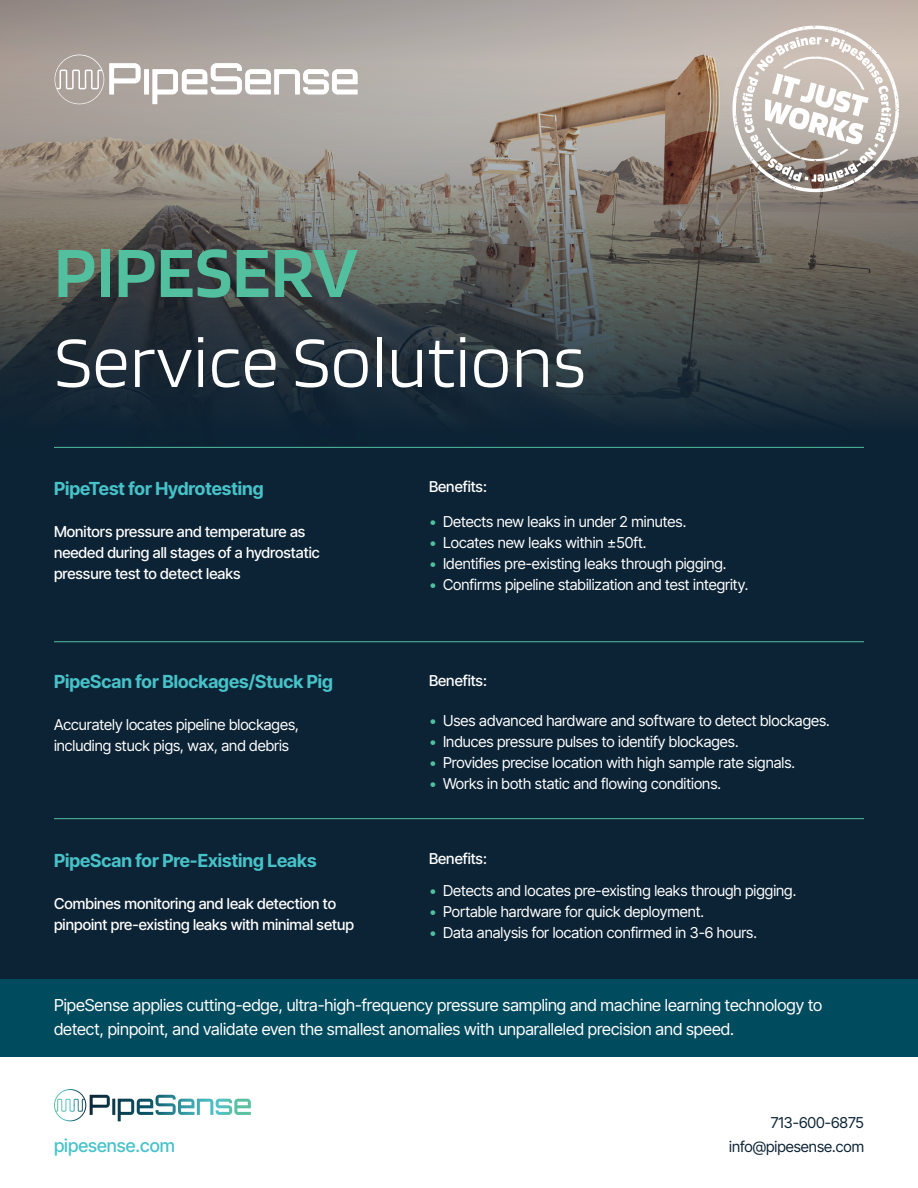
<style>
.page{position:relative;width:918px;height:1188px;background:#fff}
.page>*{position:absolute;margin:0;border:0;box-sizing:border-box;transform-origin:0 0}
.t1{font:200 75px/90px "Blinker";color:#fff}
.t2{font:700 18px "Inter Tight";color:#47c2c8}
.t3{font:500 18px "Inter Tight";color:#47c2c8}
.t4{font:16.5px "Inter Tight";color:#fff}
.t5{font:15px/21px "Inter Tight";color:#fff}
.t6{font:500 15px/21px "Inter Tight";color:#fff}
.t7{font:15px "Inter Tight";color:#0c2335}
.s1{font-weight:600;color:#52c09f}
.s2{color:#52c09f}
</style>
<div class="page">
<div style="left:0;top:0;width:918px;height:979px;background:#0c2335"></div>
<img style="left:0;top:0;width:918px;height:447px">
<svg style="left:90px;top:1095px;width:161px;height:26px"></svg>
<svg style="left:54px;top:1089px;width:32px;height:32px"></svg>
<div style="left:0;top:979px;width:918px;height:77px;background:#014b5e"></div>
<svg style="left:55px;top:55px;width:302px;height:49px"></svg>
<hr style="left:54px;top:641px;width:810px;height:1px;background:#52c09f">
<hr style="left:54px;top:447px;width:810px;height:1px;background:#52c09f">
<hr style="left:54px;top:818px;width:810px;height:1px;background:#52c09f">
<svg style="left:732px;top:26px;width:167px;height:166px"></svg>
<p class="t1" style="left:54px;top:229px;width:534px"><span class="s1">PIPESERV<br></span>Service Solutions</p>
<p class="t2" style="left:54px;top:475px;width:211px">PipeTest for Hydrotesting</p>
<p class="t6" style="left:54px;top:521px;width:253px">Monitors pressure and temperature as</p>
<p class="t6" style="left:54px;top:542px;width:267px">needed during all stages of a hydrostatic</p>
<p class="t6" style="left:54px;top:563px;width:188px">pressure test to detect leaks</p>
<p class="t2" style="left:54px;top:669px;width:281px">PipeScan for Blockages/Stuck Pig</p>
<p class="t5" style="left:54px;top:714px;width:246px">Accurately locates pipeline blockages, including stuck pigs, wax, and debris</p>
<p class="t2" style="left:54px;top:847px;width:264px">PipeScan for Pre-Existing Leaks</p>
<p class="t6" style="left:54px;top:892px;width:302px">Combines monitoring and leak detection to pinpoint pre-existing leaks with minimal setup</p>
<p class="t6" style="left:429px;top:476px;width:59px">Benefits:</p>
<p class="t5" style="left:429px;top:511px;width:259px"><span class="s2">•</span> Detects new leaks in under 2 minutes.</p>
<p class="t5" style="left:429px;top:532px;width:219px"><span class="s2">•</span> Locates new leaks within ±50ft.</p>
<p class="t5" style="left:429px;top:553px;width:299px"><span class="s2">•</span> Identifies pre-existing leaks through pigging.</p>
<p class="t5" style="left:429px;top:574px;width:321px"><span class="s2">•</span> Confirms pipeline stabilization and test integrity.</p>
<p class="t6" style="left:429px;top:669px;width:59px">Benefits:</p>
<p class="t5" style="left:429px;top:710px;width:402px"><span class="s2">•</span> Uses advanced hardware and software to detect blockages.</p>
<p class="t5" style="left:429px;top:731px;width:311px"><span class="s2">•</span> Induces pressure pulses to identify blockages.</p>
<p class="t5" style="left:429px;top:752px;width:368px"><span class="s2">•</span> Provides precise location with high sample rate signals.</p>
<p class="t5" style="left:429px;top:773px;width:294px"><span class="s2">•</span> Works in both static and flowing conditions.</p>
<p class="t6" style="left:429px;top:848px;width:59px">Benefits:</p>
<p class="t5" style="left:429px;top:880px;width:369px"><span class="s2">•</span> Detects and locates pre-existing leaks through pigging.</p>
<p class="t5" style="left:429px;top:901px;width:277px"><span class="s2">•</span> Portable hardware for quick deployment.</p>
<p class="t5" style="left:429px;top:922px;width:329px"><span class="s2">•</span> Data analysis for location confirmed in 3-6 hours.</p>
<p class="t4" style="left:54px;top:993px;width:770px">PipeSense applies cutting-edge, ultra-high-frequency pressure sampling and machine learning technology to</p>
<p class="t4" style="left:54px;top:1017px;width:682px">detect, pinpoint, and validate even the smallest anomalies with unparalleled precision and speed.</p>
<p class="t3" style="left:54px;top:1132px;width:122px">pipesense.com</p>
<p class="t7" style="left:771px;top:1111px;width:95px">713-600-6875</p>
<p class="t7" style="left:729px;top:1135px;width:136px">info@pipesense.com</p>
</div>
